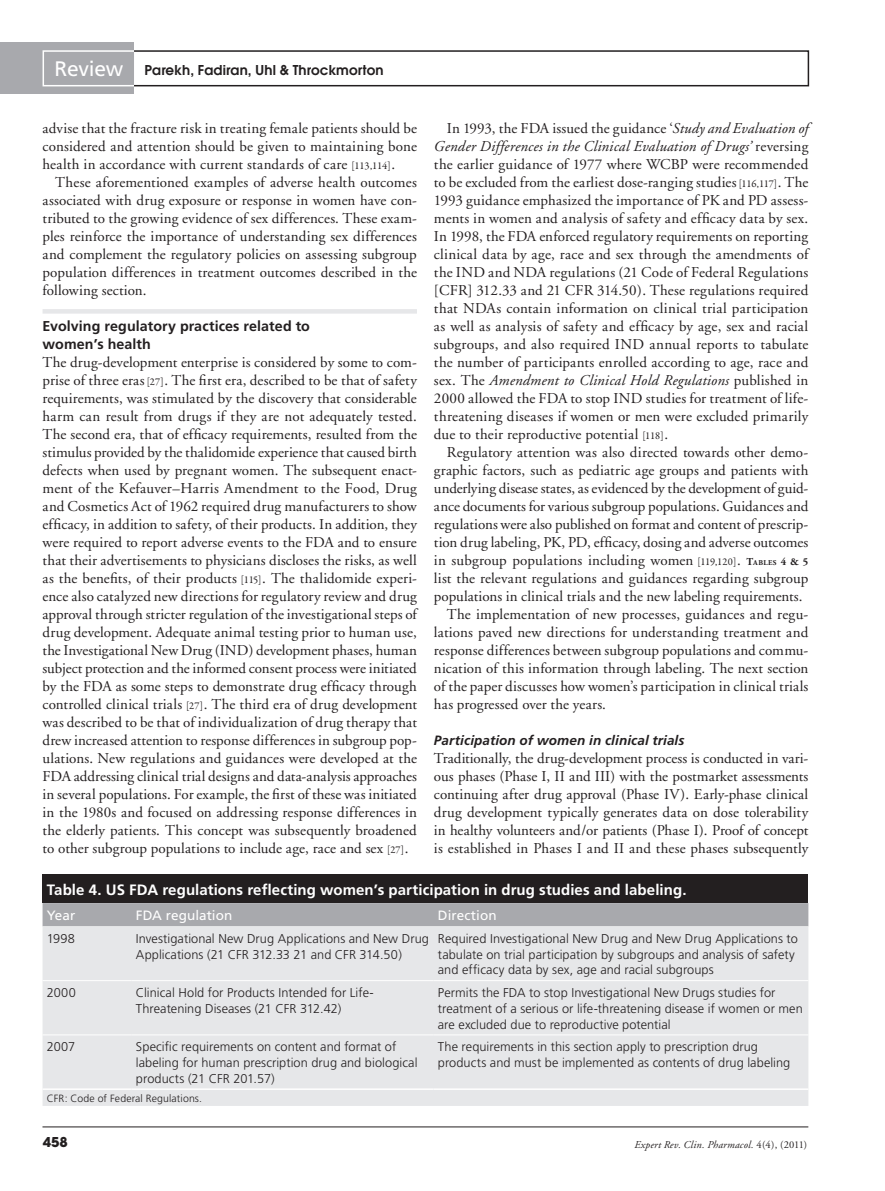
<style>
.page{position:relative;width:885px;height:1191px;background:#fff}
.page>*{position:absolute;margin:0;border:0;box-sizing:border-box;transform-origin:0 0}
.t1{font:21px "Frutiger";letter-spacing:-.01em;color:#fff}
.bodyindent{font:15px/18px "Adobe Garamond";letter-spacing:.005em;color:#231f20;text-align:justify}
.bodyfirst{font:15px/18px "Adobe Garamond";letter-spacing:.01em;color:#231f20;text-align:justify}
.tabletitle{font:700 15px "Frutiger";letter-spacing:.005em;color:#fff}
.crosshead1{font:700 14.25px/18px "Frutiger";letter-spacing:.005em;color:#231f20}
.crosshead2{font:italic 700 13.5px "Frutiger";letter-spacing:.01em;color:#231f20}
.t2{font:600 13.5px "Avant Garde";letter-spacing:.01em;color:#231f20}
.tablecolhead{font:13.5px "Frutiger";letter-spacing:.005em;color:#fff}
.t3{font:700 13.5px "Avant Garde";color:#231f20}
.tabletext{font:300 12.75px/15.8px "Frutiger";letter-spacing:.005em;color:#231f20}
.t4{font:italic 10.5px "Adobe Garamond";letter-spacing:.02em;color:#231f20}
.tablefootnote{font:300 10.5px "Frutiger";letter-spacing:.01em;color:#231f20}
.s1{font-style:italic}
.s2{font-family:"Garamond Premr Pro";font-size:10.5px}
.s3{font-weight:700;font-size:10.5px}
.s4{font-weight:700;font-size:7.35px}
.s5{font-style:normal}
</style>
<div class="page">
<hr style="left:42px;top:1126px;width:766px;height:1px;background:#231f20">
<div style="left:0;top:43px;width:134px;height:51px;background:#a8a9ad"></div>
<div style="left:43px;top:50px;width:92px;height:36px;background:#a8a9ad;border:2px solid #fff"></div>
<div style="left:133px;top:50px;width:676px;height:36px;border:2px solid #231f20"></div>
<div style="left:43px;top:309px;width:374px;height:5px;background:#e6e7e9"></div>
<div style="left:43px;top:874px;width:765px;height:29px;background:#231f20"></div>
<div style="left:43px;top:903px;width:765px;height:23px;background:#a8a9ad"></div>
<div style="left:43px;top:926px;width:765px;height:180px;background:#e6e7e9"></div>
<hr style="left:43px;top:980px;width:89px;height:1px;background:#fff">
<hr style="left:132px;top:980px;width:301px;height:1px;background:#fff">
<hr style="left:433px;top:980px;width:375px;height:1px;background:#fff">
<hr style="left:43px;top:1034px;width:89px;height:1px;background:#fff">
<hr style="left:132px;top:1034px;width:301px;height:1px;background:#fff">
<hr style="left:433px;top:1034px;width:375px;height:1px;background:#fff">
<hr style="left:43px;top:1088px;width:89px;height:2px;background:#fff">
<hr style="left:132px;top:1088px;width:301px;height:2px;background:#fff">
<hr style="left:433px;top:1088px;width:375px;height:2px;background:#fff">
<h1 class="t1" style="left:54px;top:56px;width:70px">Review</h1>
<p class="t2" style="left:145px;top:61px;width:240px">Parekh, Fadiran, Uhl &amp; Throckmorton</p>
<p class="bodyindent" style="left:434px;top:119px;width:376px;text-indent:13px">In 1993, the FDA issued the guidance ‘<span class="s1">Study and Evaluation of Gender Differences in the Clinical Evaluation of Drugs’</span> reversing the earlier guidance of 1977 where WCBP were recommended to be excluded from the earliest dose-ranging studies <span class="s2">[116,117]</span>. The 1993 guidance emphasized the importance of PK and PD assess&shy;ments in women and analysis of safety and efficacy data by sex.<br>In 1998, the FDA enforced regulatory requirements on reporting clinical data by age, race and sex through the amendments of the IND and NDA regulations (21 Code of Federal Regulations [CFR] 312.33 and 21 CFR 314.50). These regulations required that NDAs contain information on clinical trial participation as well as analysis of safety and efficacy by age, sex and racial subgroups, and also required IND annual reports to tabulate the number of participants enrolled according to age, race and sex. The <span class="s1">Amendment to Clinical Hold Regulations</span> published in 2000 allowed the FDA to stop IND studies for treatment of life&shy;threatening diseases if women or men were excluded primarily due to their reproductive potential <span class="s2">[118]</span>.</p>
<p class="bodyindent" style="left:434px;top:443px;width:376px;text-indent:13px">Regulatory attention was also directed towards other demo&shy;graphic factors, such as pediatric age groups and patients with underlying disease states, as evidenced by the development of guid&shy;ance documents for various subgroup populations. Guidances and regulations were also published on format and content of prescrip&shy;tion drug labeling, PK, PD, efficacy, dosing and adverse outcomes in subgroup populations including women <span class="s2">[119,120]</span>. <span class="s3">T</span><span class="s4">ABLES</span> <span class="s3">4 &amp; 5 </span>list the relevant regulations and guidances regarding subgroup populations in clinical trials and the new labeling requirements.</p>
<p class="bodyindent" style="left:434px;top:605px;width:376px;text-indent:13px">The implementation of new processes, guidances and regu&shy;lations paved new directions for understanding treatment and response differences between subgroup populations and commu&shy;nication of this information through labeling. The next section of the paper discusses how women’s participation in clinical trials has progressed over the years.</p>
<p class="crosshead2" style="left:434px;top:732px;width:252px">Participation of women in clinical trials</p>
<p class="bodyfirst" style="left:434px;top:749px;width:376px">Traditionally, the drug-development process is conducted in vari&shy;ous phases (Phase I, II and III) with the postmarket assessments continuing after drug approval (Phase IV). Early-phase clinical drug development typically generates data on dose tolerability in healthy volunteers and/or patients (Phase I). Proof of concept is established in Phases I and II and these phases subsequently</p>
<p class="tabletitle" style="left:47px;top:880px;width:641px">Table 4. US FDA regulations reflecting women’s participation in drug studies and labeling.</p>
<p class="tablecolhead" style="left:47px;top:907px;width:30px">Year</p>
<p class="tablecolhead" style="left:136px;top:907px;width:98px">FDA regulation</p>
<p class="tablecolhead" style="left:438px;top:907px;width:60px">Direction</p>
<p class="tabletext" style="left:47px;top:930px;width:30px">1998</p>
<p class="tabletext" style="left:136px;top:930px;width:294px">Investigational New Drug Applications and New Drug<br>Applications (21 CFR 312.33 21 and CFR 314.50)</p>
<p class="tabletext" style="left:438px;top:930px;width:361px">Required Investigational New Drug and New Drug Applications to tabulate on trial participation by subgroups and analysis of safety and efficacy data by sex, age and racial subgroups</p>
<p class="tabletext" style="left:47px;top:985px;width:31px">2000</p>
<p class="tabletext" style="left:136px;top:985px;width:238px">Clinical Hold for Products Intended for Life-<br>Threatening Diseases (21 CFR 312.42)</p>
<p class="tabletext" style="left:438px;top:985px;width:366px">Permits the FDA to stop Investigational New Drugs studies for treatment of a serious or life-threatening disease if women or men are excluded due to reproductive potential</p>
<p class="tabletext" style="left:47px;top:1039px;width:30px">2007</p>
<p class="tabletext" style="left:136px;top:1039px;width:283px">Specific requirements on content and format of labeling for human prescription drug and biological products (21 CFR 201.57)</p>
<p class="tabletext" style="left:438px;top:1039px;width:354px">The requirements in this section apply to prescription drug products and must be implemented as contents of drug labeling</p>
<p class="tablefootnote" style="left:47px;top:1092px;width:157px">CFR: Code of Federal Regulations.</p>
<p class="bodyfirst" style="left:43px;top:119px;width:376px">advise that the fracture risk in treating female patients should be considered and attention should be given to maintaining bone health in accordance with current standards of care <span class="s2">[113,114]</span>.</p>
<p class="bodyindent" style="left:43px;top:173px;width:376px;text-indent:13px">These aforementioned examples of adverse health outcomes associated with drug exposure or response in women have con&shy;tributed to the growing evidence of sex differences. These exam&shy;ples reinforce the importance of understanding sex differences and complement the regulatory policies on assessing subgroup population differences in treatment outcomes described in the following section.</p>
<p class="crosshead1" style="left:43px;top:317px;width:269px">Evolving regulatory practices related to women’s health</p>
<p class="bodyfirst" style="left:43px;top:353px;width:376px">The drug-development enterprise is considered by some to com&shy;prise of three eras <span class="s2">[27]</span>. The first era, described to be that of safety requirements, was stimulated by the discovery that considerable harm can result from drugs if they are not adequately tested.<br>The second era, that of efficacy requirements, resulted from the stimulus provided by the thalidomide experience that caused birth defects when used by pregnant women. The subsequent enact&shy;ment of the Kefauver–Harris Amendment to the Food, Drug and Cosmetics Act of 1962 required drug manufacturers to show efficacy, in addition to safety, of their products. In addition, they were required to report adverse events to the FDA and to ensure that their advertisements to physicians discloses the risks, as well as the benefits, of their products <span class="s2">[115]</span>. The thalidomide experi&shy;ence also catalyzed new directions for regulatory review and drug approval through stricter regulation of the investigational steps of drug development. Adequate animal testing prior to human use, the Investigational New Drug (IND) development phases, human subject protection and the informed consent process were initiated by the FDA as some steps to demonstrate drug efficacy through controlled clinical trials <span class="s2">[27]</span>. The third era of drug development was described to be that of individualization of drug therapy that drew increased attention to response differences in subgroup pop&shy;ulations. New regulations and guidances were developed at the FDA addressing clinical trial designs and data-analysis approaches in several populations. For example, the first of these was initiated in the 1980s and focused on addressing response differences in the elderly patients. This concept was subsequently broadened to other subgroup populations to include age, race and sex <span class="s2">[27]</span>.</p>
<p class="t3" style="left:43px;top:1133px;width:27px">458</p>
<p class="t4" style="left:634px;top:1138px;width:174px">Expert Rev. Clin. Pharmacol. <span class="s5">4(4), (2011)</span></p>
</div>
